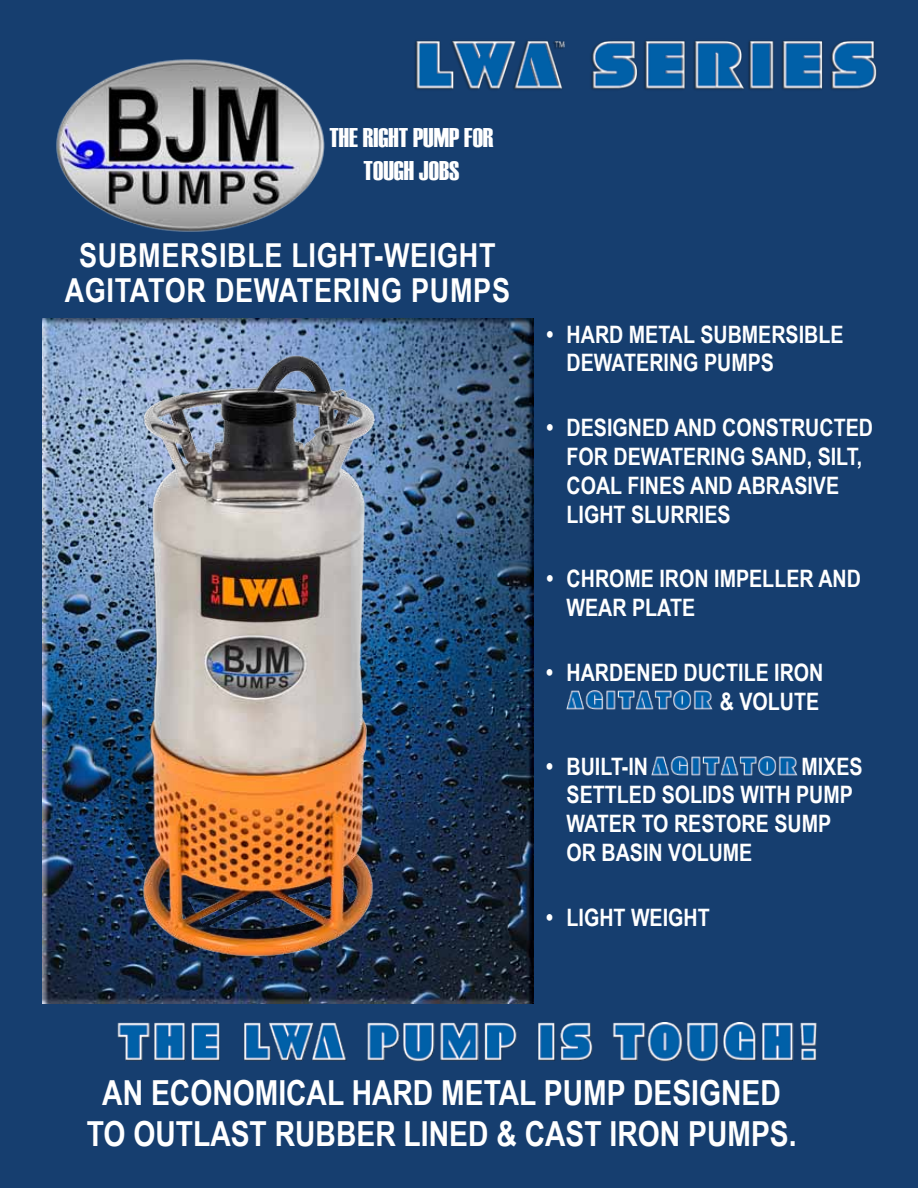
<style>
.page{position:relative;width:918px;height:1188px;background:#163e6f}
.page>*{position:absolute;margin:0;border:0;box-sizing:border-box;transform-origin:0 0}
.t1{font:700 34.5px/41.4px "Arial Narrow";color:#fff;text-align:center}
.t2{font:700 33px/34.5px "Arial Narrow";letter-spacing:.02em;color:#fff;text-align:center}
.t3{font:27px/32.4px "Haettenschweiler";color:#fff;text-align:center}
.t4{font:700 24px/28.8px "Arial Narrow";color:#fff}
</style>
<div class="page">
<img style="left:56px;top:59px;width:269px;height:173px">
<img style="left:42px;top:318px;width:491px;height:686px">
<img style="left:42px;top:341px;width:486px;height:635px">
<img style="left:415px;top:40px;width:462px;height:50px">
<img style="left:117px;top:1023px;width:700px;height:39px">
<img style="left:567px;top:691px;width:146px;height:19px">
<img style="left:652px;top:757px;width:146px;height:18px">
<p class="t3" style="left:329px;top:122px;width:166px">THE RIGHT PUMP FOR<br>TOUGH JOBS</p>
<h2 class="t2" style="left:65px;top:237px;width:447px">SUBMERSIBLE LIGHT-WEIGHT<br>AGITATOR DEWATERING PUMPS</h2>
<p class="t4" style="left:567px;top:319px;width:278px;text-indent:-20px">• HARD METAL SUBMERSIBLE<br>DEWATERING PUMPS</p>
<p class="t4" style="left:567px;top:412px;width:308px;text-indent:-20px">• DESIGNED AND CONSTRUCTED<br>FOR DEWATERING SAND, SILT,<br>COAL FINES AND ABRASIVE<br>LIGHT SLURRIES</p>
<p class="t4" style="left:567px;top:563px;width:296px;text-indent:-20px">• CHROME IRON IMPELLER AND<br>WEAR PLATE</p>
<p class="t4" style="left:546px;top:657px;width:279px;text-align:right">• HARDENED DUCTILE IRON &amp; VOLUTE</p>
<p class="t4" style="left:567px;top:751px;width:298px;text-indent:235px">MIXES<br>SETTLED SOLIDS WITH PUMP<br>WATER TO RESTORE SUMP<br>OR BASIN VOLUME</p>
<p class="t4" style="left:546px;top:751px;width:103px">• BUILT-IN</p>
<p class="t4" style="left:546px;top:902px;width:165px">• LIGHT WEIGHT</p>
<h1 class="t1" style="left:87px;top:1070px;width:711px">AN ECONOMICAL HARD METAL PUMP DESIGNED<br>TO OUTLAST RUBBER LINED &amp; CAST IRON PUMPS.</h1>
</div>
